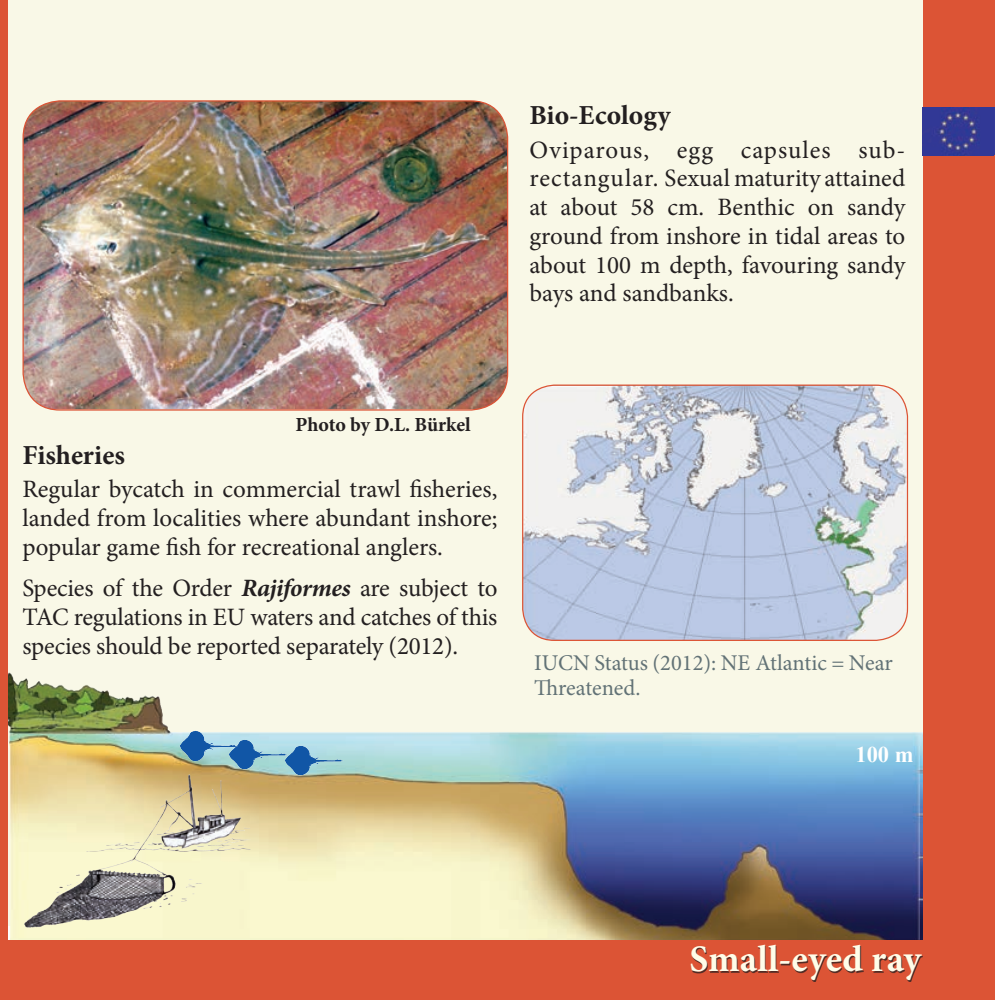
<style>
.page{position:relative;width:995px;height:1000px;background:#fff}
.page>*{position:absolute;margin:0;border:0;box-sizing:border-box;transform-origin:0 0}
.t1{font:700 37.5px "Minion Pro";letter-spacing:.005em;color:#fffde9}
.t2{font:700 27.5px "Minion Pro";color:#231f20}
.t3{font:25px/28.8px "Minion Pro";letter-spacing:-.005em;color:#231f20;text-align:justify}
.t4{font:25px "Minion Pro";letter-spacing:.035em;color:#231f20}
.t5{font:25px "Minion Pro";letter-spacing:.04em;color:#231f20}
.t6{font:22.5px/25px "Minion Pro";color:#627276}
.t7{font:700 22.5px "Times New Roman";color:#fff}
.t8{font:700 20px "Minion Pro";letter-spacing:-.005em;color:#231f20}
.s1{font-weight:700;font-style:italic}
</style>
<div class="page">
<div style="left:1px;top:0;width:985px;height:925px;background:#f9f8e7"></div>
<img style="left:8px;top:672px;width:914px;height:268px">
<div style="left:0;top:940px;width:994px;height:60px;background:#dc5435"></div>
<div style="left:922px;top:0;width:72px;height:944px;background:#dc5435"></div>
<div style="left:0;top:0;width:8px;height:944px;background:#dc5435"></div>
<div style="left:691px;top:945px;width:231px;height:36px;background:#231f20;opacity:.75"></div>
<img style="left:22px;top:774px;width:228px;height:155px">
<img style="left:229px;top:738px;width:58px;height:33px">
<img style="left:285px;top:744px;width:58px;height:33px">
<img style="left:179px;top:729px;width:59px;height:33px">
<img style="left:522px;top:385px;width:385px;height:255px">
<div style="left:522px;top:384px;width:385px;height:257px;border:1px solid #dc5435;border-radius:32px"></div>
<img style="left:23px;top:101px;width:484px;height:308px">
<div style="left:944px;top:107px;width:50px;height:48px;background:#343a97"></div>
<img style="left:922px;top:107px;width:57px;height:48px">
<p class="t2" style="left:529px;top:96px;width:142px">Bio-Ecology</p>
<p class="t3" style="left:529px;top:164px;width:377px">rectangular. Sexual maturity attained</p>
<p class="t5" style="left:740px;top:133px;width:91px">capsules</p>
<p class="t3" style="left:858px;top:135px;width:48px">sub-</p>
<p class="t4" style="left:529px;top:133px;width:121px">Oviparous,</p>
<p class="t3" style="left:676px;top:135px;width:38px">egg</p>
<p class="t3" style="left:560px;top:193px;width:58px">about</p>
<p class="t3" style="left:717px;top:193px;width:79px">Benthic</p>
<p class="t3" style="left:847px;top:193px;width:60px">sandy</p>
<p class="t3" style="left:630px;top:193px;width:26px">58</p>
<p class="t3" style="left:529px;top:193px;width:377px;text-align:left">at<br>ground from inshore in tidal areas to about 100 m depth, favouring sandy bays and sandbanks.</p>
<p class="t3" style="left:667px;top:193px;width:38px">cm.</p>
<p class="t3" style="left:807px;top:193px;width:28px">on</p>
<p class="t8" style="left:295px;top:411px;width:176px">Photo by D .L. Bürkel</p>
<p class="t2" style="left:22px;top:435px;width:104px">Fisheries</p>
<p class="t3" style="left:22px;top:475px;width:476px">Regular bycatch in commercial trawl fisheries, landed from localities where abundant inshore; popular game fish for recreational anglers.</p>
<p class="t3" style="left:22px;top:574px;width:476px">Species of the Order <span class="s1">Rajiformes</span> are subject to TAC regulations in EU waters and catches of this species should be reported separately )2012 .(</p>
<p class="t6" style="left:534px;top:651px;width:360px">IUCN Status (2012 :) NE Atlantic = Near<br>Threatened.</p>
<p class="t7" style="left:855px;top:739px;width:60px">100 m</p>
<h1 class="t1" style="left:689px;top:933px;width:233px">Small-eyed ray</h1>
</div>
